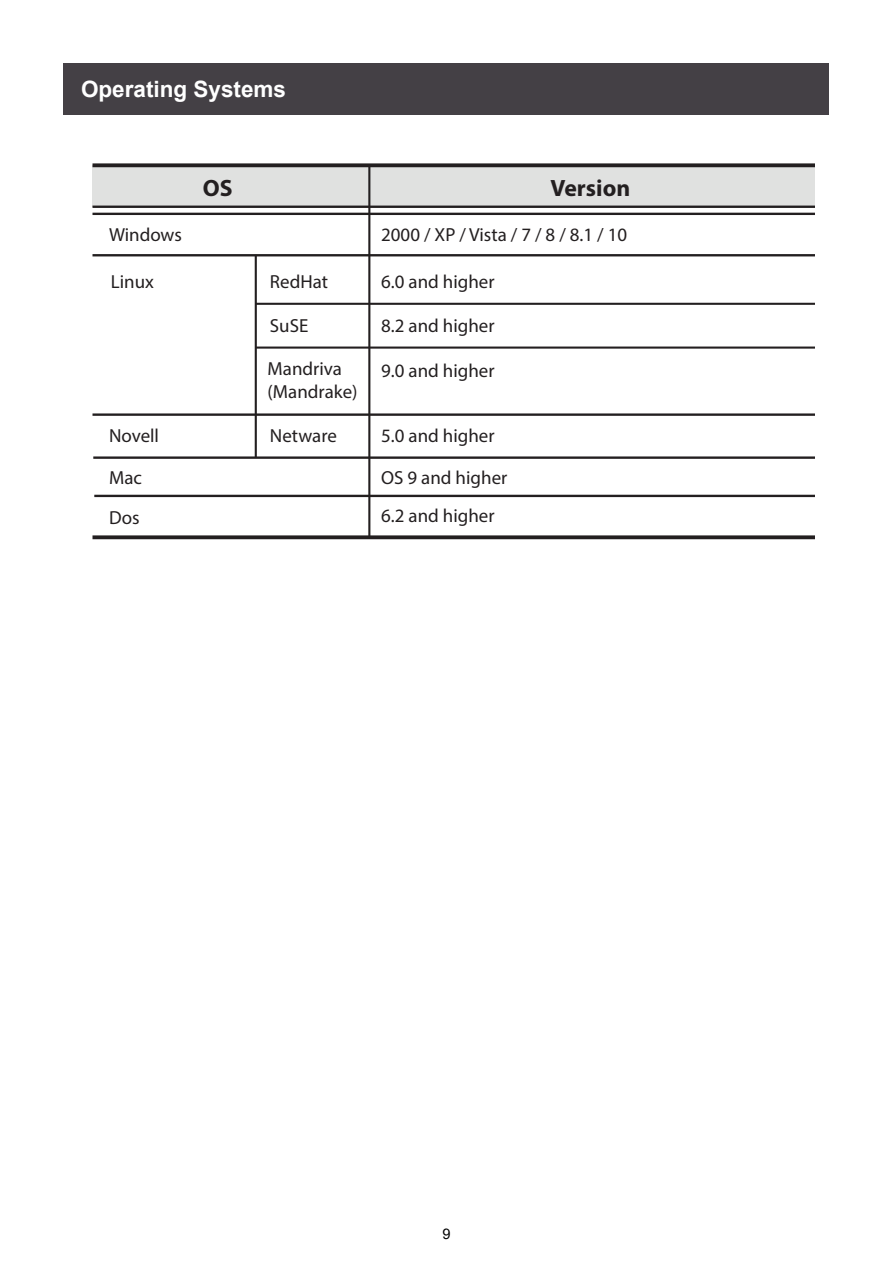
<style>
.page{position:relative;width:893px;height:1276px;background:#fff}
.page>*{position:absolute;margin:0;border:0;box-sizing:border-box;transform-origin:0 0}
.t1{font:700 23.62px "Myriad Pro";color:#231f20}
.Chapter_Title{font:700 22.5px "Arial";color:#fff}
.t2{font:18.9px/22.7px "Myriad Pro";color:#231f20}
.t3{font:14.62px "Arial";color:#010101}
</style>
<div class="page">
<div style="left:64px;top:64px;width:765px;height:51px;background:#444045"></div>
<div style="left:92px;top:165px;width:723px;height:42px;background:#e0e1e0"></div>
<svg style="left:92px;top:163px;width:723px;height:4px;background:#393536"></svg>
<hr style="left:92px;top:206px;width:723px;height:2px;background:#231f20">
<hr style="left:92px;top:213px;width:723px;height:2px;background:#231f20">
<hr style="left:92px;top:254px;width:723px;height:2px;background:#231f20">
<hr style="left:92px;top:413px;width:723px;height:3px;background:#231f20">
<hr style="left:93px;top:456px;width:722px;height:3px;background:#231f20">
<hr style="left:94px;top:495px;width:721px;height:2px;background:#231f20">
<svg style="left:92px;top:535px;width:723px;height:4px;background:#393636"></svg>
<hr style="left:256px;top:303px;width:559px;height:2px;background:#231f20">
<hr style="left:256px;top:346px;width:559px;height:3px;background:#231f20">
<hr style="left:368px;top:165px;width:2px;height:371px;background:#231f20">
<hr style="left:255px;top:255px;width:2px;height:203px;background:#231f20">
<p class="Chapter_Title" style="left:81px;top:74px;width:207px">Operating Systems</p>
<p class="t1" style="left:203px;top:173px;width:31px">OS</p>
<p class="t1" style="left:550px;top:173px;width:81px">Version</p>
<p class="t2" style="left:109px;top:223px;width:74px">Windows</p>
<p class="t2" style="left:111px;top:270px;width:45px">Linux</p>
<p class="t2" style="left:270px;top:270px;width:60px">RedHat</p>
<p class="t2" style="left:381px;top:270px;width:115px">6.0 and higher</p>
<p class="t2" style="left:270px;top:314px;width:40px">SuSE</p>
<p class="t2" style="left:381px;top:314px;width:115px">8.2 and higher</p>
<p class="t2" style="left:268px;top:357px;width:91px">Mandriva (Mandrake)</p>
<p class="t2" style="left:270px;top:424px;width:68px">Netware</p>
<p class="t2" style="left:109px;top:466px;width:34px">Mac</p>
<p class="t2" style="left:381px;top:223px;width:247px">2000 / XP / Vista / 7 / 8 / 8.1 / 10</p>
<p class="t2" style="left:381px;top:359px;width:115px">9.0 and higher</p>
<p class="t2" style="left:109px;top:424px;width:52px">Novell</p>
<p class="t2" style="left:381px;top:424px;width:115px">5.0 and higher</p>
<p class="t2" style="left:381px;top:459px;width:128px;line-height:37.8px">OS 9 and higher<br>6.2 and higher</p>
<p class="t2" style="left:109px;top:506px;width:32px">Dos</p>
<p class="t3" style="left:443px;top:1223px;width:10px">9</p>
</div>
